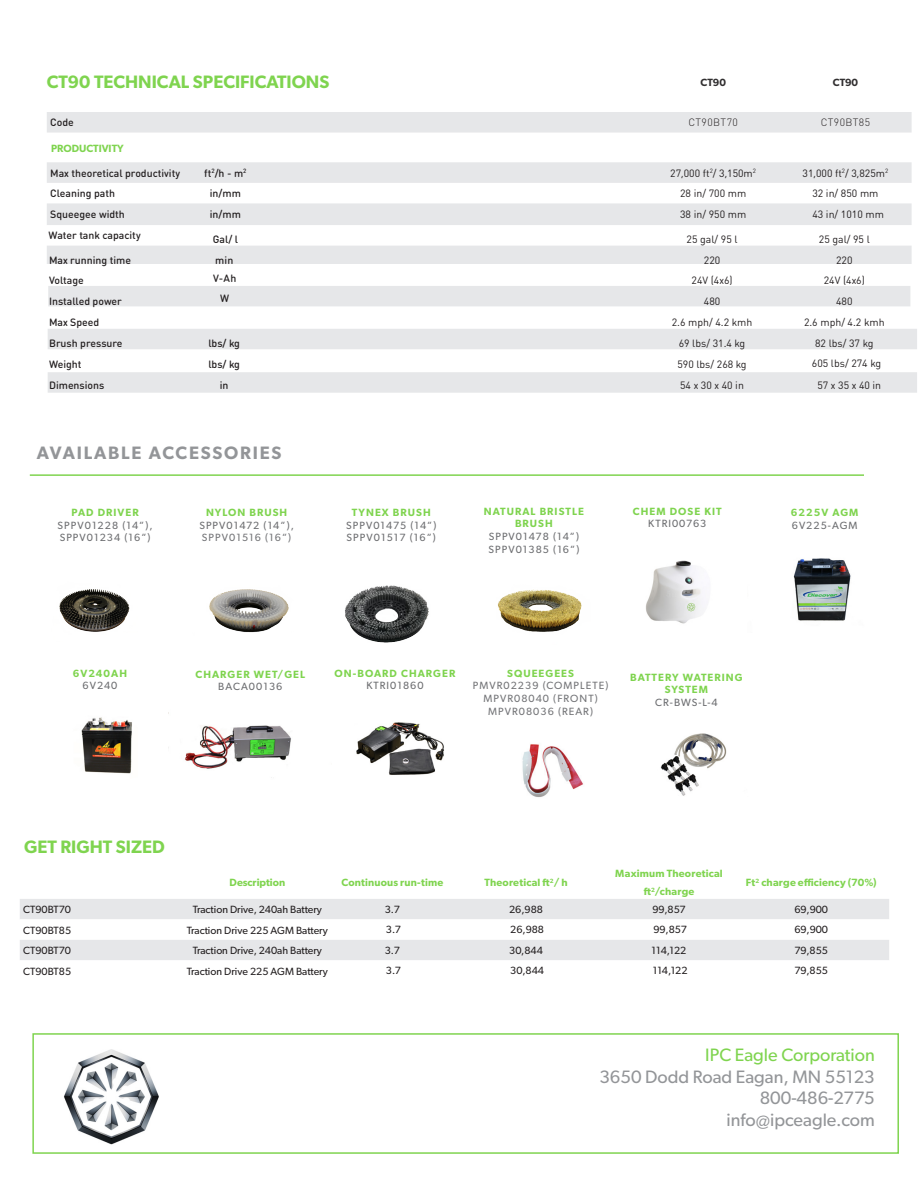
<style>
.page{position:relative;width:918px;height:1188px;background:#fff}
.page>*{position:absolute;margin:0;border:0;box-sizing:border-box;transform-origin:0 0}
.t1{font:18px "Gibson";color:#939598}
.t2{font:600 18px "Gibson";color:#7fd44f}
.filetto_titolo{font:600 18px "Gibson";letter-spacing:.1em;color:#939598}
.t3{font:18px "Gibson";color:#7fd44f}
.t4{font:10.5px "Gibson";color:#231f20}
.t5{font:10.5px "DIN Round Pro";color:#231f20}
.t6{font:500 10.5px "DIN Round Pro";color:#231f20}
.t7{font:10.5px/12.6px "Gibson";letter-spacing:.1em;color:#6c6d70}
.t8{font:600 10.5px/12.6px "Gibson";letter-spacing:.09em;color:#7fd44f;text-align:center}
.t9{font:600 10.5px/18px "Gibson";letter-spacing:.02em;color:#7fd44f;text-align:center}
.t10{font:10.5px/12.6px "Gibson";letter-spacing:.1em;color:#737477;text-align:center}
.t11{font:600 10.5px "Gibson";color:#7fd44f}
.t12{font:300 10.5px "DIN Round Pro";letter-spacing:.035em;color:#231f20}
.t13{font:600 10.5px "Gibson";letter-spacing:-.005em;color:#312f30}
</style>
<div class="page">
<div style="left:48px;top:372px;width:869px;height:21px;background:#e6e7e9"></div>
<div style="left:48px;top:329px;width:869px;height:20px;background:#e6e7e9"></div>
<div style="left:48px;top:286px;width:862px;height:20px;background:#e6e7e9"></div>
<svg style="left:47px;top:112px;width:865px;height:152px;fill:#e6e7e9"></svg>
<hr style="left:30px;top:474px;width:834px;height:2px;background:#7fd44f">
<div style="left:32px;top:1033px;width:867px;height:121px;border:2px solid #7fd44f"></div>
<img style="left:64px;top:1049px;width:95px;height:96px">
<img style="left:660px;top:733px;width:67px;height:63px">
<img style="left:209px;top:589px;width:80px;height:44px">
<img style="left:345px;top:585px;width:84px;height:58px">
<img style="left:497px;top:589px;width:85px;height:43px">
<img style="left:59px;top:589px;width:71px;height:43px">
<img style="left:646px;top:560px;width:57px;height:64px">
<img style="left:522px;top:744px;width:61px;height:54px">
<img style="left:793px;top:558px;width:58px;height:63px">
<img style="left:81px;top:717px;width:51px;height:57px">
<img style="left:185px;top:725px;width:106px;height:53px">
<img style="left:356px;top:722px;width:88px;height:53px">
<svg style="left:20px;top:899px;width:869px;height:61px"></svg>
<p class="t2" style="left:47px;top:71px;width:284px">CT90 TECHNICAL SPECIFICATIONS</p>
<p class="t13" style="left:701px;top:77px;width:27px">CT90</p>
<p class="t13" style="left:833px;top:77px;width:27px">CT90</p>
<p class="t6" style="left:50px;top:115px;width:25px">Code</p>
<p class="t12" style="left:689px;top:116px;width:51px">CT90BT70</p>
<p class="t12" style="left:821px;top:116px;width:51px">CT90BT85</p>
<p class="t11" style="left:51px;top:142px;width:74px">PRODUCTIVITY</p>
<p class="t6" style="left:50px;top:166px;width:131px">Max theoretical productivity</p>
<p class="t6" style="left:204px;top:166px;width:44px">ft<sup>2</sup>/h - m<sup>2</sup></p>
<p class="t5" style="left:670px;top:166px;width:87px">27,000 ft<sup>2</sup>/ 3,150m<sup>2</sup></p>
<p class="t5" style="left:803px;top:166px;width:87px">31,000 ft<sup>2</sup>/ 3,825m<sup>2</sup></p>
<p class="t6" style="left:50px;top:186px;width:66px">Cleaning path</p>
<p class="t6" style="left:210px;top:186px;width:33px">in/mm</p>
<p class="t5" style="left:680px;top:186px;width:68px">28 in/ 700 mm</p>
<p class="t5" style="left:812px;top:186px;width:68px">32 in/ 850 mm</p>
<p class="t6" style="left:49px;top:228px;width:94px">Water tank capacity</p>
<p class="t6" style="left:213px;top:232px;width:27px">Gal/ l</p>
<p class="t5" style="left:687px;top:232px;width:52px">25 gal/ 95 l</p>
<p class="t5" style="left:819px;top:232px;width:52px">25 gal/ 95 l</p>
<p class="t6" style="left:49px;top:253px;width:84px">Max running time</p>
<p class="t6" style="left:215px;top:253px;width:20px">min</p>
<p class="t5" style="left:704px;top:253px;width:18px">220</p>
<p class="t5" style="left:836px;top:253px;width:18px">220</p>
<p class="t6" style="left:49px;top:273px;width:36px">Voltage</p>
<p class="t6" style="left:213px;top:271px;width:25px">V-Ah</p>
<p class="t5" style="left:692px;top:274px;width:43px">24V (4x6)</p>
<p class="t5" style="left:824px;top:274px;width:43px">24V (4x6)</p>
<p class="t6" style="left:49px;top:294px;width:74px">Installed power</p>
<p class="t6" style="left:220px;top:291px;width:11px">W</p>
<p class="t5" style="left:704px;top:294px;width:18px">480</p>
<p class="t5" style="left:836px;top:294px;width:18px">480</p>
<p class="t6" style="left:49px;top:315px;width:52px">Max Speed</p>
<p class="t5" style="left:672px;top:315px;width:82px">2.6 mph/ 4.2 kmh</p>
<p class="t5" style="left:804px;top:315px;width:82px">2.6 mph/ 4.2 kmh</p>
<p class="t6" style="left:49px;top:337px;width:75px">Brush pressure</p>
<p class="t6" style="left:208px;top:337px;width:33px">lbs/ kg</p>
<p class="t5" style="left:679px;top:337px;width:68px">69 lbs/ 31.4 kg</p>
<p class="t5" style="left:815px;top:337px;width:60px">82 lbs/ 37 kg</p>
<p class="t6" style="left:49px;top:357px;width:34px">Weight</p>
<p class="t6" style="left:208px;top:357px;width:33px">lbs/ kg</p>
<p class="t5" style="left:677px;top:357px;width:71px">590 lbs/ 268 kg</p>
<p class="t5" style="left:812px;top:356px;width:71px">605 lbs/ 274 kg</p>
<p class="t6" style="left:49px;top:378px;width:57px">Dimensions</p>
<p class="t6" style="left:220px;top:378px;width:10px">in</p>
<p class="t5" style="left:680px;top:378px;width:65px">54 x 30 x 40 in</p>
<p class="t5" style="left:817px;top:378px;width:65px">57 x 35 x 40 in</p>
<p class="t6" style="left:50px;top:207px;width:76px">Squeegee width</p>
<p class="t6" style="left:210px;top:207px;width:33px">in/mm</p>
<p class="t5" style="left:680px;top:208px;width:68px">38 in/ 950 mm</p>
<p class="t5" style="left:812px;top:208px;width:73px">43 in/ 1010 mm</p>
<p class="filetto_titolo" style="left:37px;top:442px;width:246px">AVAILABLE ACCESSORIES</p>
<p class="t8" style="left:71px;top:506px;width:69px">PAD DRIVER</p>
<p class="t7" style="left:58px;top:519px;width:97px">SPPV01228 (14”),<br>SPPV01234 (16”)</p>
<p class="t8" style="left:206px;top:506px;width:83px">NYLON BRUSH</p>
<p class="t7" style="left:199px;top:519px;width:96px">SPPV01472 (14”),</p>
<p class="t10" style="left:202px;top:531px;width:91px">SPPV01516 (16”)</p>
<p class="t8" style="left:352px;top:506px;width:80px">TYNEX BRUSH</p>
<p class="t7" style="left:346px;top:519px;width:92px">SPPV01475 (14”)<br>SPPV01517 (16”)</p>
<p class="t8" style="left:484px;top:505px;width:101px">NATURAL BRISTLE<br>BRUSH</p>
<p class="t7" style="left:489px;top:530px;width:92px">SPPV01478 (14”)<br>SPPV01385 (16”)</p>
<p class="t8" style="left:633px;top:505px;width:90px">CHEM DOSE KIT</p>
<p class="t7" style="left:648px;top:517px;width:60px">KTRI00763</p>
<p class="t8" style="left:791px;top:506px;width:69px">6225V AGM</p>
<p class="t7" style="left:792px;top:519px;width:67px">6V225-AGM</p>
<p class="t8" style="left:73px;top:667px;width:56px">6V240AH</p>
<p class="t7" style="left:83px;top:679px;width:36px">6V240</p>
<p class="t8" style="left:196px;top:667px;width:111px">CHARGER WET/GEL</p>
<p class="t7" style="left:218px;top:680px;width:66px">BACA00136</p>
<p class="t8" style="left:335px;top:667px;width:122px">ON-BOARD CHARGER</p>
<p class="t7" style="left:366px;top:679px;width:59px">KTRI01860</p>
<p class="t8" style="left:507px;top:667px;width:68px">SQUEEGEES</p>
<p class="t10" style="left:473px;top:679px;width:137px">PMVR02239 (COMPLETE)<br>MPVR08040 (FRONT)<br>MPVR08036 (REAR)</p>
<p class="t8" style="left:630px;top:670px;width:114px">BATTERY WATERING<br>SYSTEM</p>
<p class="t7" style="left:655px;top:696px;width:64px">CR-BWS-L-4</p>
<h1 class="t2" style="left:24px;top:836px;width:142px">GET RIGHT SIZED</h1>
<p class="t11" style="left:230px;top:877px;width:57px">Description</p>
<p class="t9" style="left:341px;top:874px;width:103px">Continuous run-time</p>
<p class="t9" style="left:484px;top:874px;width:85px">Theoretical ft<sup>2</sup>/ h</p>
<p class="t9" style="left:615px;top:865px;width:109px">Maximum Theoretical ft<sup>2</sup>/charge</p>
<p class="t9" style="left:746px;top:874px;width:132px">Ft<sup>2</sup> charge efficiency (70%)</p>
<p class="t4" style="left:23px;top:903px;width:49px">CT90BT70</p>
<p class="t4" style="left:193px;top:903px;width:131px">Traction Drive, 240ah Battery</p>
<p class="t4" style="left:385px;top:903px;width:17px">3.7</p>
<p class="t4" style="left:509px;top:903px;width:35px">26,988</p>
<p class="t4" style="left:652px;top:903px;width:35px">99,857</p>
<p class="t4" style="left:794px;top:903px;width:35px">69,900</p>
<p class="t4" style="left:23px;top:924px;width:50px">CT90BT85</p>
<p class="t4" style="left:187px;top:924px;width:142px">Traction Drive 225 AGM Battery</p>
<p class="t4" style="left:23px;top:944px;width:49px">CT90BT70</p>
<p class="t4" style="left:193px;top:944px;width:131px">Traction Drive, 240ah Battery</p>
<p class="t4" style="left:385px;top:944px;width:17px">3.7</p>
<p class="t4" style="left:509px;top:944px;width:35px">30,844</p>
<p class="t4" style="left:652px;top:944px;width:36px">114,122</p>
<p class="t4" style="left:794px;top:944px;width:35px">79,855</p>
<p class="t4" style="left:23px;top:965px;width:50px">CT90BT85</p>
<p class="t4" style="left:187px;top:965px;width:142px">Traction Drive 225 AGM Battery</p>
<p class="t4" style="left:386px;top:923px;width:17px">3.7</p>
<p class="t4" style="left:510px;top:923px;width:35px">26,988</p>
<p class="t4" style="left:653px;top:923px;width:35px">99,857</p>
<p class="t4" style="left:386px;top:964px;width:17px">3.7</p>
<p class="t4" style="left:510px;top:964px;width:35px">30,844</p>
<p class="t4" style="left:653px;top:964px;width:36px">114,122</p>
<p class="t4" style="left:794px;top:923px;width:35px">69,900</p>
<p class="t4" style="left:794px;top:964px;width:35px">79,855</p>
<p class="t3" style="left:705px;top:1044px;width:171px">IPC Eagle Corporation</p>
<p class="t1" style="left:599px;top:1066px;width:277px">3650 Dodd Road Eagan, MN 55123</p>
<p class="t1" style="left:760px;top:1087px;width:117px">800-486-2775</p>
<p class="t1" style="left:727px;top:1109px;width:150px">info@ipceagle.com</p>
</div>
